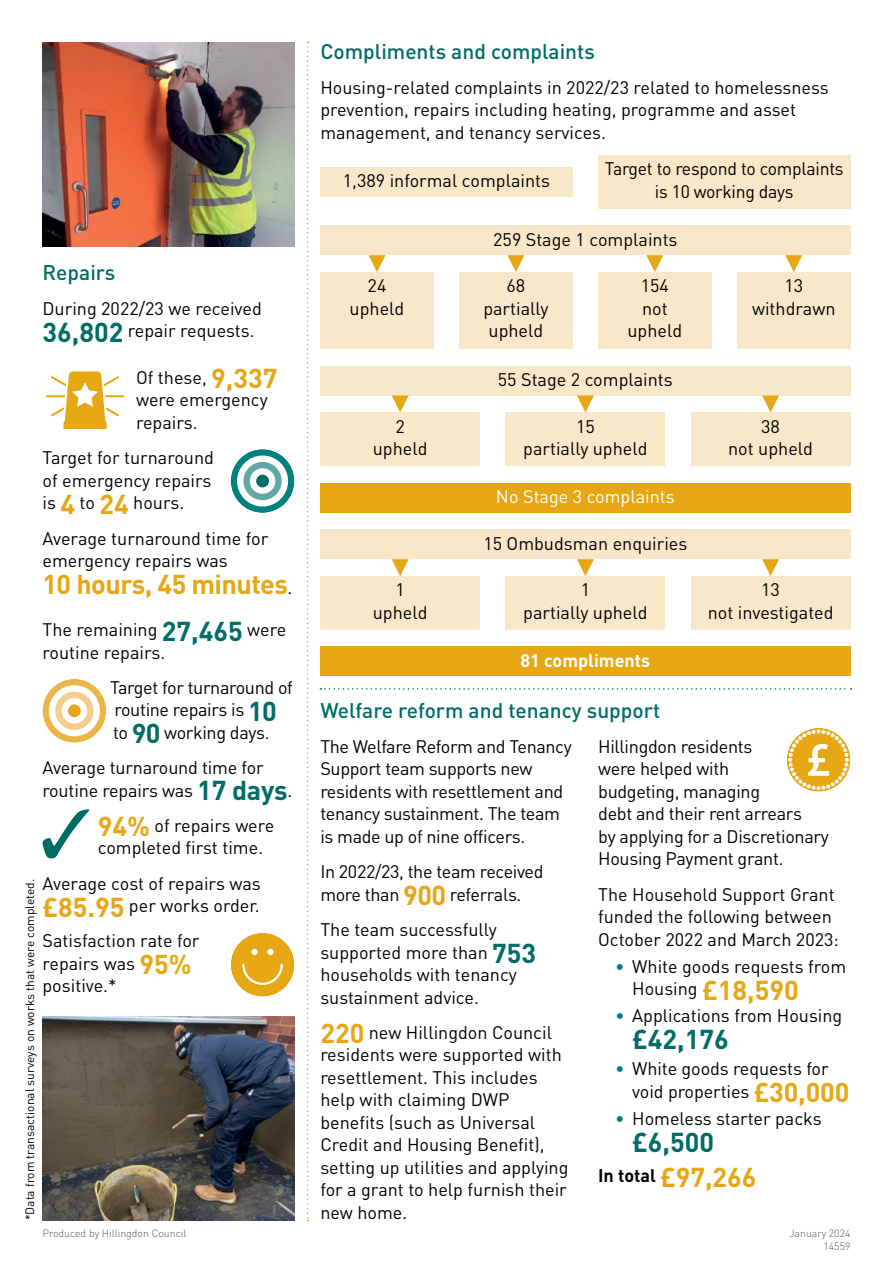
<style>
.page{position:relative;width:893px;height:1263px;background:#fff}
.page>*{position:absolute;margin:0;border:0;box-sizing:border-box;transform-origin:0 0}
.t1{font:700 27px "DINOT";letter-spacing:-.02em;color:#e7a614}
.t2{font:700 27px "DINOT";color:#006c67}
.t3{font:500 21px "DINOT";color:#006c67}
.t4{font:18px/22.5px "DINOT";color:#000}
.t5{font:18px/22.5px "DINOT";letter-spacing:-.02em;color:#000}
.t6{font:18px "DINOT";color:#fff}
.t7{font:700 18px "DINOT";color:#000}
.t8{font:700 18px "DINOT";color:#fff}
.t9{font:12px "DINOT";color:#000}
.t10{font:300 10.5px/13.2px "DINOT";color:#58595b;text-align:right}
.s1{font-weight:700;font-size:27px;color:#006c67}
.s2{font-weight:700;font-size:27px;color:#e7a614}
.s3{font-weight:400;font-size:18px;color:#000}
.s4{color:#00807e}
.s5{font-size:27px;color:#e7a614}
</style>
<div class="page">
<svg style="left:307px;top:42px;width:2px;height:1179px"></svg>
<div style="left:320px;top:167px;width:253px;height:30px;background:#f9e7c9"></div>
<div style="left:598px;top:155px;width:252px;height:53px;background:#f9e7c9"></div>
<div style="left:320px;top:225px;width:530px;height:30px;background:#f9e7c9"></div>
<div style="left:320px;top:272px;width:114px;height:77px;background:#f9e7c9"></div>
<div style="left:737px;top:272px;width:113px;height:77px;background:#f9e7c9"></div>
<div style="left:598px;top:272px;width:113px;height:77px;background:#f9e7c9"></div>
<div style="left:459px;top:272px;width:114px;height:77px;background:#f9e7c9"></div>
<div style="left:320px;top:366px;width:530px;height:29px;background:#f9e7c9"></div>
<div style="left:320px;top:412px;width:160px;height:54px;background:#f9e7c9"></div>
<div style="left:691px;top:412px;width:159px;height:54px;background:#f9e7c9"></div>
<div style="left:506px;top:412px;width:159px;height:54px;background:#f9e7c9"></div>
<div style="left:320px;top:483px;width:530px;height:29px;background:#e7a614"></div>
<div style="left:320px;top:576px;width:160px;height:53px;background:#f9e7c9"></div>
<div style="left:691px;top:576px;width:159px;height:53px;background:#f9e7c9"></div>
<div style="left:506px;top:576px;width:159px;height:53px;background:#f9e7c9"></div>
<div style="left:320px;top:529px;width:530px;height:30px;background:#f9e7c9"></div>
<div style="left:320px;top:646px;width:530px;height:30px;background:#e7a614"></div>
<svg style="left:320px;top:688px;width:531px;height:2px"></svg>
<svg style="left:369px;top:255px;width:17px;height:17px"></svg>
<svg style="left:507px;top:255px;width:17px;height:17px"></svg>
<svg style="left:646px;top:255px;width:17px;height:17px"></svg>
<svg style="left:785px;top:255px;width:17px;height:17px"></svg>
<svg style="left:392px;top:395px;width:17px;height:17px"></svg>
<svg style="left:392px;top:559px;width:17px;height:17px"></svg>
<svg style="left:577px;top:395px;width:17px;height:17px"></svg>
<svg style="left:577px;top:559px;width:17px;height:17px"></svg>
<svg style="left:762px;top:395px;width:17px;height:17px"></svg>
<svg style="left:762px;top:559px;width:17px;height:17px"></svg>
<hr style="left:47px;top:395px;width:76px;height:2px;background:#e7a614">
<svg style="left:49px;top:371px;width:72px;height:58px"></svg>
<div style="left:231px;top:449px;width:63px;height:64px;background:#00807e;border-radius:50%"></div>
<div style="left:237px;top:455px;width:51px;height:51px;background:#fff;border-radius:50%"></div>
<div style="left:243px;top:462px;width:39px;height:38px;background:#62a7a6;border-radius:50%"></div>
<div style="left:250px;top:468px;width:25px;height:26px;background:#fff;border-radius:50%"></div>
<div style="left:256px;top:475px;width:13px;height:12px;background:#006c67;border-radius:50%"></div>
<div style="left:43px;top:679px;width:63px;height:64px;background:#ecb548;border-radius:50%"></div>
<div style="left:49px;top:685px;width:51px;height:51px;background:#fff;border-radius:50%"></div>
<div style="left:55px;top:692px;width:39px;height:38px;background:#f3cd89;border-radius:50%"></div>
<div style="left:62px;top:698px;width:25px;height:25px;background:#fff;border-radius:50%"></div>
<div style="left:68px;top:704px;width:13px;height:13px;background:#e7a614;border-radius:50%"></div>
<svg style="left:43px;top:809px;width:46px;height:49px"></svg>
<div style="left:231px;top:933px;width:63px;height:63px;background:#e7a614;border-radius:50%"></div>
<svg style="left:242px;top:963px;width:41px;height:22px"></svg>
<div style="left:251px;top:949px;width:7px;height:6px;background:#fff;border-radius:50%"></div>
<div style="left:267px;top:949px;width:7px;height:6px;background:#fff;border-radius:50%"></div>
<svg style="left:788px;top:729px;width:61px;height:61px"></svg>
<img style="left:43px;top:43px;width:252px;height:204px">
<img style="left:43px;top:1016px;width:252px;height:204px">
<p class="t3" style="left:43px;top:258px;width:74px">Repairs</p>
<p class="t4" style="left:43px;top:296px;width:221px">During 2022/23 we received<br><span class="s1">36,802</span> repair requests.</p>
<p class="t4" style="left:136px;top:365px;width:143px">Of these, <span class="s2">9,337 </span>were emergency repairs.</p>
<p class="t4" style="left:43px;top:446px;width:173px">Target for turnaround of emergency repairs is <span class="s2">4</span> to <span class="s2">24</span> hours.</p>
<p class="t4" style="left:43px;top:526px;width:227px">Average turnaround time for emergency repairs was</p>
<h1 class="t1" style="left:43px;top:566px;width:251px">10 hours, 45 minutes<span class="s3">.</span></h1>
<p class="t4" style="left:43px;top:617px;width:245px">The remaining <span class="s1">27,465</span> were routine repairs.</p>
<p class="t5" style="left:110px;top:675px;width:184px">Target for turnaround of routine repairs is <span class="s1">10<br></span>to <span class="s1">90</span> working days.</p>
<p class="t4" style="left:43px;top:755px;width:251px">Average turnaround time for routine repairs was <span class="s1">17 days</span>.</p>
<p class="t4" style="left:98px;top:813px;width:178px"><span class="s2">94%</span> of repairs were completed first time.</p>
<p class="t4" style="left:43px;top:871px;width:220px">Average cost of repairs was <span class="s2">£85.95</span> per works order.</p>
<p class="t4" style="left:43px;top:929px;width:158px">Satisfaction rate for repairs was <span class="s2">95% </span>positive.*</p>
<p class="t9" style="left:22px;top:1220px;width:343px;rotate:-90deg">*Data from transactional surveys on works that were completed.</p>
<p class="t3" style="left:320px;top:37px;width:276px">Compliments and complaints</p>
<p class="t4" style="left:320px;top:75px;width:510px">Housing-related complaints in 2022/23 related to homelessness prevention, repairs including heating, programme and asset management, and tenancy services.</p>
<p class="t4" style="left:343px;top:169px;width:209px">1,389 informal complaints</p>
<p class="t4" style="left:605px;top:157px;width:240px;text-align:center">Target to respond to complaints is 10 working days</p>
<p class="t4" style="left:493px;top:227px;width:186px">259 Stage 1 complaints</p>
<p class="t4" style="left:350px;top:274px;width:56px;text-align:center">24 upheld</p>
<p class="t4" style="left:752px;top:274px;width:85px;text-align:center">13 withdrawn</p>
<p class="t4" style="left:483px;top:274px;width:67px;text-align:center">68 partially upheld</p>
<p class="t4" style="left:498px;top:367px;width:176px">55 Stage 2 complaints</p>
<p class="t4" style="left:627px;top:274px;width:56px;text-align:center">154 not upheld</p>
<p class="t4" style="left:373px;top:414px;width:56px;text-align:center">2 upheld</p>
<p class="t4" style="left:728px;top:414px;width:86px;text-align:center">38<br>not upheld</p>
<p class="t4" style="left:523px;top:414px;width:126px;text-align:center">15<br>partially upheld</p>
<p class="t6" style="left:496px;top:484px;width:180px">No Stage 3 complaints</p>
<p class="t4" style="left:483px;top:531px;width:206px">15 Ombudsman enquiries</p>
<p class="t4" style="left:373px;top:578px;width:56px;text-align:center">1 upheld</p>
<p class="t4" style="left:708px;top:578px;width:127px;text-align:center">13<br>not investigated</p>
<p class="t4" style="left:523px;top:578px;width:126px;text-align:center">1<br>partially upheld</p>
<p class="t8" style="left:520px;top:648px;width:131px">81 compliments</p>
<p class="t3" style="left:320px;top:696px;width:341px">Welfare reform and tenancy support</p>
<p class="t5" style="left:320px;top:734px;width:253px">The Welfare Reform and Tenancy<br>Support team supports new residents with resettlement and tenancy sustainment. The team is made up of nine officers.</p>
<p class="t5" style="left:320px;top:860px;width:225px">In 2022/23, the team received more than <span class="s2">900</span> referrals.</p>
<p class="t4" style="left:320px;top:917px;width:217px">The team successfully supported more than <span class="s1">753 </span>households with tenancy sustainment advice.</p>
<p class="t4" style="left:320px;top:1020px;width:250px"><span class="s2">220</span> new Hillingdon Council residents were supported with resettlement. This includes help with claiming DWP benefits (such as Universal<br>Credit and Housing Benefit), setting up utilities and applying for a grant to help furnish their new home.</p>
<p class="t5" style="left:598px;top:734px;width:232px">Hillingdon residents<br>were helped with<br>budgeting, managing<br>debt and their rent arrears<br>by applying for a Discretionary<br>Housing Payment grant.</p>
<p class="t4" style="left:598px;top:882px;width:242px">The Household Support Grant funded the following between<br>October 2022 and March 2023:</p>
<p class="t4" style="left:632px;top:954px;width:216px;text-indent:-17px"><span class="s4">•</span> White goods requests from<br>Housing <span class="s2">£18,590</span></p>
<p class="t4" style="left:615px;top:1003px;width:229px"><span class="s4">•</span> Applications from Housing</p>
<h1 class="t2" style="left:632px;top:1021px;width:98px">£42,176</h1>
<p class="t4" style="left:632px;top:1057px;width:219px;text-indent:-17px"><span class="s4">•</span> White goods requests for void properties <span class="s2">£30,000</span></p>
<p class="t4" style="left:615px;top:1106px;width:208px"><span class="s4">•</span> Homeless starter packs</p>
<h1 class="t2" style="left:632px;top:1123px;width:83px">£6,500</h1>
<p class="t7" style="left:598px;top:1163px;width:160px">In total <span class="s5">£97,266</span></p>
<p class="t10" style="left:43px;top:1226px;width:145px">Produced by Hillingdon Council</p>
<p class="t10" style="left:789px;top:1226px;width:63px">January 2024<br>14559</p>
</div>
